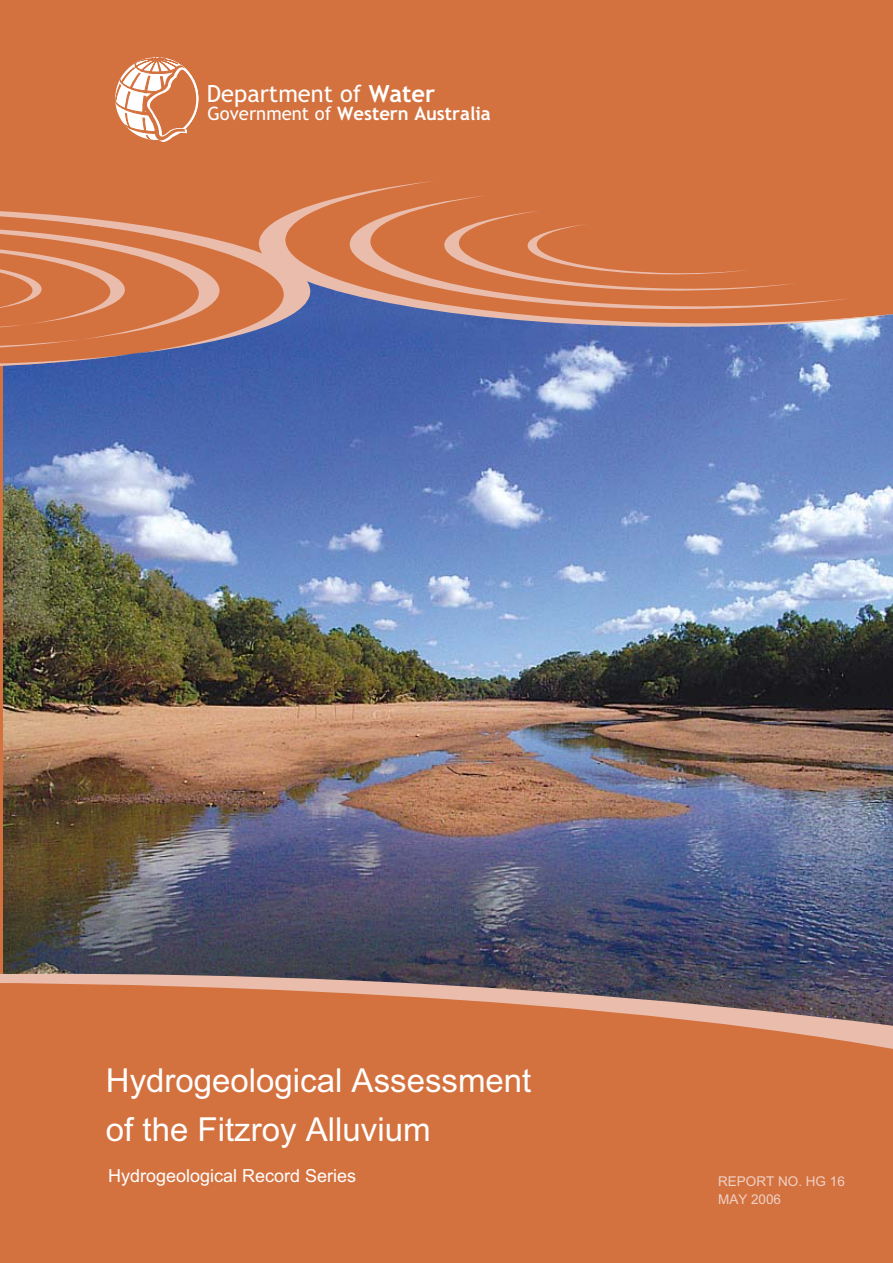
<style>
.page{position:relative;width:893px;height:1263px;background:#fff}
.page>*{position:absolute;margin:0;border:0;box-sizing:border-box;transform-origin:0 0}
.t1{font:33px/49.5px "Arial";color:#fff}
.t2{font:23.7px "Trebuchet MS";color:#fff}
.t3{font:700 18.45px "Trebuchet MS";color:#fff}
.t4{font:18px "Arial";color:#fff}
.t5{font:13.5px/18px "Arial";color:#eed0c5}
.s1{font-weight:700}
.s2{font-weight:400}
</style>
<div class="page">
<img style="left:2px;top:329px;width:891px;height:567px">
<hr style="left:0;top:146px;width:2px;height:1038px;background:#d4723f">
<svg style="left:0;top:896px;width:893px;height:87px;background:#4f4f62"></svg>
<svg style="left:0;top:1184px;width:1px;height:79px"></svg>
<svg style="left:1px;top:983px;width:892px;height:280px;background:#d07344"></svg>
<div style="left:0;top:0;width:893px;height:329px;background:#d4723f"></div>
<div style="left:220px;top:328px;width:209px;height:38px;background:#3f5eaa"></div>
<svg style="left:258px;top:181px;width:635px;height:147px;background:#cc7952"></svg>
<svg style="left:0;top:207px;width:311px;height:147px;background:#c0826d"></svg>
<svg style="left:0;top:222px;width:220px;height:147px;background:#c97c5a"></svg>
<svg style="left:115px;top:56px;width:84px;height:91px"></svg>
<p class="t2" style="left:207px;top:84px;width:230px">Department of <span class="s1">Water</span></p>
<p class="t3" style="left:207px;top:107px;width:285px"><span class="s2">Government of</span> Western Australia</p>
<p class="t1" style="left:106px;top:1059px;width:427px">Hydrogeological Assessment of the Fitzroy Alluvium</p>
<p class="t4" style="left:108px;top:1169px;width:250px">Hydrogeological Record Series</p>
<p class="t5" style="left:718px;top:1174px;width:128px">REPORT NO. HG 16<br>MAY 2006</p>
</div>
